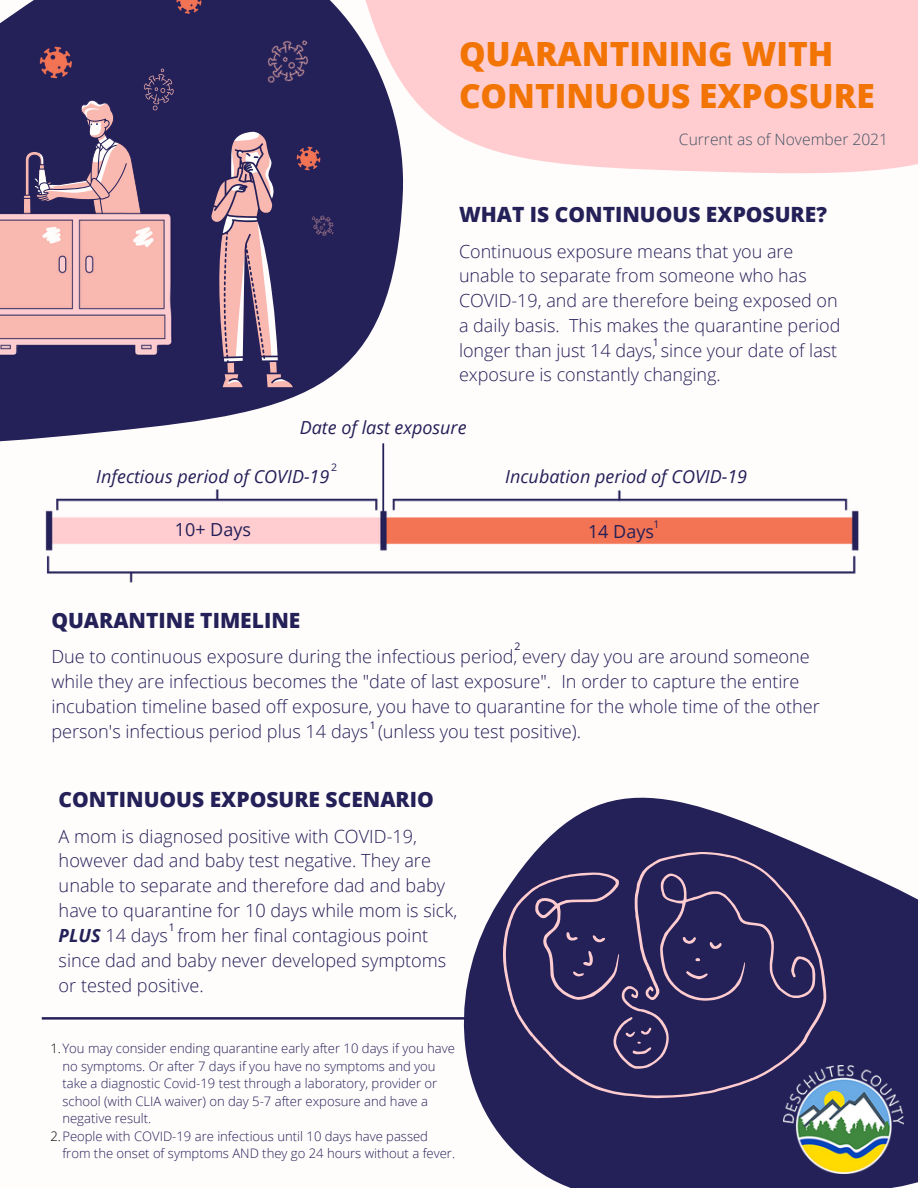
<style>
.page{position:relative;width:918px;height:1188px;background:#fff}
.page>*{position:absolute;margin:0;border:0;box-sizing:border-box;transform-origin:0 0}
.t1{font:800 33.45px/41.7px "Open Sans";color:#f27405}
.t2{font:800 21px "Open Sans";color:#242058}
.t3{font:300 18.15px/24.9px "Open Sans";color:#242058}
.t4{font:300 18px/24.8px "Open Sans";color:#242058}
.t5{font:italic 18px "Open Sans";color:#242058}
.t6{font:18px "Open Sans";color:#242058}
.t7{font:300 15.6px "Open Sans";color:#415364}
.t8{font:300 13.05px/17.4px "Open Sans";color:#242058}
.t9{font:10.5px "Open Sans";color:#242058}
.s1{font-weight:700;font-style:italic}
.s2{color:#000}
</style>
<div class="page">
<div style="left:563px;top:0;width:355px;height:174px;background:#ffcdd0"></div>
<svg style="left:0;top:0;width:563px;height:471px"></svg>
<svg style="left:210px;top:130px;width:85px;height:259px;background:#796181"></svg>
<svg style="left:23px;top:100px;width:119px;height:106px;background:#6a567a"></svg>
<img style="left:296px;top:146px;width:26px;height:27px">
<img style="left:142px;top:69px;width:33px;height:42px">
<img style="left:38px;top:45px;width:35px;height:37px">
<img style="left:304px;top:210px;width:35px;height:31px">
<img style="left:254px;top:27px;width:67px;height:71px">
<img style="left:175px;top:0;width:27px;height:17px">
<img style="left:45px;top:471px;width:814px;height:112px">
<svg style="left:382px;top:443px;width:2px;height:73px"></svg>
<svg style="left:463px;top:797px;width:455px;height:391px;fill:#242058"></svg>
<svg style="left:503px;top:852px;width:323px;height:246px;background:#372f63"></svg>
<img style="left:784px;top:1065px;width:120px;height:108px">
<img style="left:0;top:206px;width:180px;height:159px">
<svg style="left:42px;top:1017px;width:446px;height:3px"></svg>
<p class="t1" style="left:459px;top:32px;width:417px">QUARANTINING WITH<br>CONTINUOUS EXPOSURE</p>
<p class="t7" style="left:679px;top:129px;width:211px">Current as of November 2021</p>
<p class="t2" style="left:459px;top:200px;width:369px">WHAT IS CONTINUOUS EXPOSURE?</p>
<p class="t4" style="left:459px;top:238px;width:383px">Continuous exposure means that you are unable to separate from someone who has COVID-19, and are therefore being exposed on a daily basis. This makes the quarantine period longer than just 14 days, since your date of last exposure is constantly changing.</p>
<p class="t9" style="left:653px;top:335px;width:7px">1</p>
<p class="t5" style="left:300px;top:415px;width:168px">Date of last exposure</p>
<p class="t9" style="left:331px;top:460px;width:7px">2</p>
<p class="t5" style="left:96px;top:463px;width:235px">Infectious period of COVID-19</p>
<p class="t5" style="left:505px;top:463px;width:243px">Incubation period of COVID-19</p>
<p class="t9" style="left:654px;top:517px;width:7px">1</p>
<p class="t6" style="left:175px;top:517px;width:78px">10+ Days</p>
<p class="t6" style="left:588px;top:519px;width:67px">14 Days</p>
<p class="t2" style="left:51px;top:605px;width:251px">QUARANTINE TIMELINE</p>
<p class="t9" style="left:515px;top:639px;width:7px">2</p>
<p class="t3" style="left:51px;top:644px;width:770px">Due to continuous exposure during the infectious period, every day you are around someone while they are infectious becomes the "date of last exposure". In order to capture the entire incubation timeline based off exposure, you have to quarantine for the whole time of the other person's infectious period plus 14 days (unless you test positive).</p>
<p class="t9" style="left:370px;top:718px;width:7px">1</p>
<p class="t2" style="left:59px;top:785px;width:377px">CONTINUOUS EXPOSURE SCENARIO</p>
<p class="t3" style="left:59px;top:823px;width:400px">A mom is diagnosed positive with COVID-19, however dad and baby test negative. They are unable to separate and therefore dad and baby have to quarantine for 10 days while mom is sick, <span class="s1">PLUS</span> 14 days from her final contagious point since dad and baby never developed symptoms or tested positive.</p>
<p class="t9" style="left:169px;top:920px;width:7px">1</p>
<p class="t8" style="left:62px;top:1040px;width:394px;text-indent:-12px"><span class="s2">1.</span>You may consider ending quarantine early after 10 days if you have no symptoms. Or after 7 days if you have no symptoms and you take a diagnostic Covid-19 test through a laboratory, provider or school (with CLIA waiver) on day 5-7 after exposure and have a negative result.</p>
<p class="t8" style="left:62px;top:1127px;width:394px;text-indent:-12px"><span class="s2">2.</span>People with COVID-19 are infectious until 10 days have passed from the onset of symptoms AND they go 24 hours without a fever.</p>
</div>
